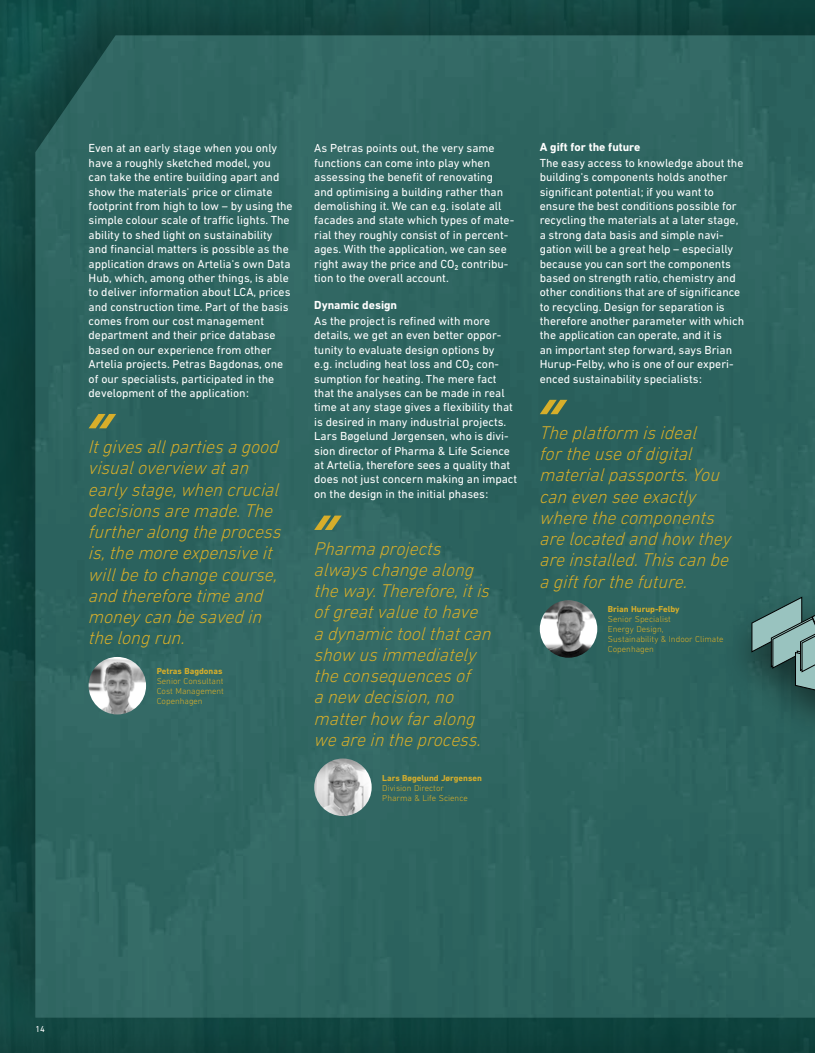
<style>
.page{position:relative;width:815px;height:1053px;background:#fff}
.page>*{position:absolute;margin:0;border:0;box-sizing:border-box;transform-origin:0 0}
.t1{font:italic 300 18.75px/21.2px "DIN Next LT Pro";color:#d7ae2a}
.t2{font:11.88px/14.4px "DIN Next LT Pro";color:#fff}
.t3{font:700 11.88px "DIN Next LT Pro";color:#fff}
.t4{font:300 8.75px/10px "DIN Next LT Pro";color:#d7ae2a}
.t5{font:700 8.75px "DIN Next LT Pro";color:#d7ae2a}
.t6{font:8.75px "DIN Next LT Pro";color:#fff}
</style>
<div class="page">
<div style="left:0;top:0;width:815px;height:1052px;background:#000;opacity:.3"></div>
<div style="left:721px;top:101px;width:94px;height:932px;background:#2d645f"></div>
<svg style="left:752px;top:582px;width:63px;height:117px"></svg>
<p class="t2" style="left:89px;top:141px;width:206px">Even at an early stage when you only have a roughly sketched model, you<br>can take the entire building apart and show the materials' price or climate footprint from high to low – by using the simple colour scale of traffic lights. The ability to shed light on sustainability and financial matters is possible as the application draws on Artelia's own Data Hub, which, among other things, is able to deliver information about LCA, prices and construction time. Part of the basis comes from our cost management department and their price database based on our experience from other Artelia projects. Petras Bagdonas, one of our specialists, participated in the development of the application:</p>
<h1 class="t1" style="left:89px;top:436px;width:196px">It gives all parties a good visual overview at an early stage, when crucial decisions are made. The further along the process is, the more expensive it will be to change course, and therefore time and money can be saved in the long run.</h1>
<p class="t5" style="left:157px;top:666px;width:67px">Petras Bagdonas</p>
<p class="t4" style="left:157px;top:676px;width:69px;text-align:justify">Senior Consultant Cost Management Copenhagen</p>
<p class="t2" style="left:314px;top:141px;width:201px">As Petras points out, the very same functions can come into play when assessing the benefit of renovating and optimising a building rather than demolishing it. We can e.g. isolate all facades and state which types of mate&shy;rial they roughly consist of in percent&shy;ages. With the application, we can see right away the price and CO₂ contribu&shy;tion to the overall account.</p>
<p class="t3" style="left:314px;top:298px;width:85px">Dynamic design</p>
<p class="t2" style="left:314px;top:314px;width:205px">As the project is refined with more details, we get an even better oppor&shy;tunity to evaluate design options by<br>e.g. including heat loss and CO₂ con&shy;sumption for heating. The mere fact that the analyses can be made in real time at any stage gives a flexibility that is desired in many industrial projects.<br>Lars Bøgelund Jørgensen, who is divi&shy;sion director of Pharma &amp; Life Science at Artelia, therefore sees a quality that does not just concern making an impact on the design in the initial phases:</p>
<h1 class="t1" style="left:314px;top:537px;width:180px">Pharma projects always change along the way. Therefore, it is of great value to have a dynamic tool that can show us immediately the consequences of<br>a new decision, no matter how far along we are in the process.</h1>
<p class="t5" style="left:382px;top:772px;width:101px">Lars Bøgelund Jørgensen</p>
<p class="t4" style="left:382px;top:782px;width:87px">Division Director<br>Pharma &amp; Life Science</p>
<p class="t3" style="left:540px;top:139px;width:102px">A gift for the future</p>
<p class="t2" style="left:540px;top:155px;width:206px">The easy access to knowledge about the building's components holds another significant potential; if you want to ensure the best conditions possible for recycling the materials at a later stage, a strong data basis and simple navi&shy;gation will be a great help – especially because you can sort the components based on strength ratio, chemistry and other conditions that are of significance to recycling. Design for separation is therefore another parameter with which the application can operate, and it is<br>an important step forward, says Brian Hurup-Felby, who is one of our experi&shy;enced sustainability specialists:</p>
<h1 class="t1" style="left:540px;top:421px;width:193px">The platform is ideal<br>for the use of digital material passports. You can even see exactly where the components are located and how they are installed. This can be a gift for the future.</h1>
<p class="t5" style="left:608px;top:604px;width:73px">Brian Hurup-Felby</p>
<p class="t4" style="left:608px;top:614px;width:117px">Senior Specialist<br>Energy Design,<br>Sustainability &amp; Indoor Climate<br>Copenhagen</p>
<p class="t6" style="left:35px;top:1024px;width:11px">14</p>
</div>
